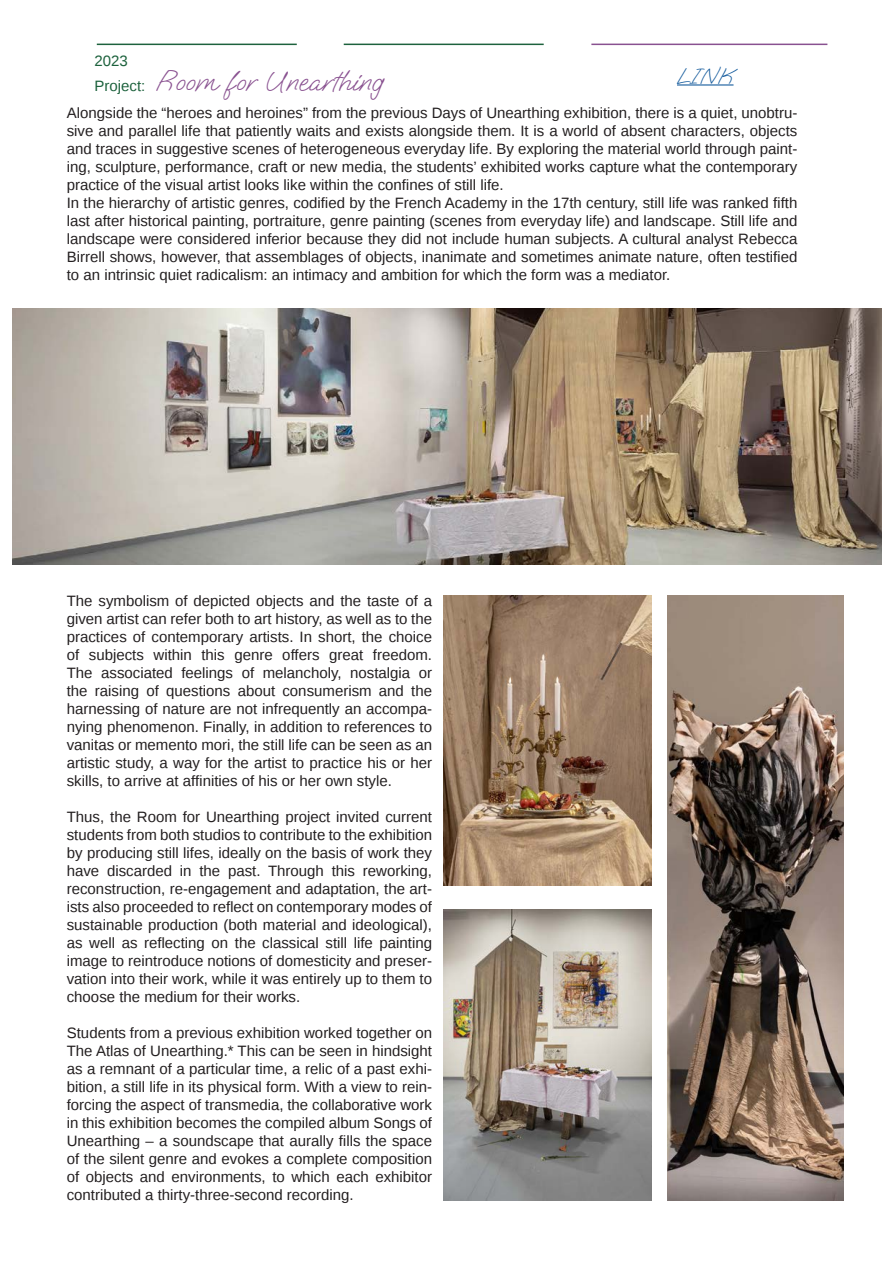
<style>
.page{position:relative;width:893px;height:1263px;background:#fff}
.page>*{position:absolute;margin:0;border:0;box-sizing:border-box;transform-origin:0 0}
.t1{font:30px "Oooh Baby";color:#895190}
.t2{font:22.5px "Oooh Baby";color:#175d9e}
.Paragraph_Style_1{font:15px/18px "Liberation Sans";color:#231f20;text-align:justify}
.t3{font:15px "Liberation Sans";color:#1d623d}
</style>
<div class="page">
<hr style="left:344px;top:44px;width:200px;height:1px;background:#1d623d">
<hr style="left:591px;top:44px;width:236px;height:1px;background:#895190">
<hr style="left:97px;top:44px;width:200px;height:1px;background:#1d623d">
<img style="left:444px;top:595px;width:207px;height:291px">
<img style="left:444px;top:910px;width:207px;height:290px">
<img style="left:667px;top:595px;width:176px;height:605px">
<img style="left:12px;top:308px;width:870px;height:256px">
<hr style="left:677px;top:84px;width:56px;height:2px;background:#175d9e">
<p class="t3" style="left:94px;top:53px;width:35px">2023</p>
<p class="t3" style="left:94px;top:78px;width:52px">Project:</p>
<p class="t1" style="left:156px;top:60px;width:228px">Room for Unearthing</p>
<p class="t2" style="left:677px;top:60px;width:58px">LINK</p>
<p class="Paragraph_Style_1" style="left:67px;top:104px;width:732px">Alongside the “heroes and heroines” from the previous Days of Unearthing exhibition, there is a quiet, unobtru&shy;sive and parallel life that patiently waits and exists alongside them. It is a world of absent characters, objects and traces in suggestive scenes of heterogeneous everyday life. By exploring the material world through paint&shy;ing, sculpture, performance, craft or new media, the students’ exhibited works capture what the contemporary practice of the visual artist looks like within the confines of still life.</p>
<p class="Paragraph_Style_1" style="left:67px;top:194px;width:732px">In the hierarchy of artistic genres, codified by the French Academy in the 17th century, still life was ranked fifth last after historical painting, portraiture, genre painting (scenes from everyday life) and landscape. Still life and landscape were considered inferior because they did not include human subjects. A cultural analyst Rebecca Birrell shows, however, that assemblages of objects, inanimate and sometimes animate nature, often testified to an intrinsic quiet radicalism: an intimacy and ambition for which the form was a mediator.</p>
<p class="Paragraph_Style_1" style="left:67px;top:592px;width:367px">The symbolism of depicted objects and the taste of a given artist can refer both to art history, as well as to the practices of contemporary artists. In short, the choice of subjects within this genre offers great freedom.<br>The associated feelings of melancholy, nostalgia or the raising of questions about consumerism and the harnessing of nature are not infrequently an accompa&shy;nying phenomenon. Finally, in addition to references to vanitas or memento mori, the still life can be seen as an artistic study, a way for the artist to practice his or her skills, to arrive at affinities of his or her own style.</p>
<p class="Paragraph_Style_1" style="left:67px;top:808px;width:367px">Thus, the Room for Unearthing project invited current students from both studios to contribute to the exhibition by producing still lifes, ideally on the basis of work they have discarded in the past. Through this reworking, reconstruction, re-engagement and adaptation, the art&shy;ists also proceeded to reflect on contemporary modes of sustainable production (both material and ideological), as well as reflecting on the classical still life painting image to reintroduce notions of domesticity and preser&shy;vation into their work, while it was entirely up to them to choose the medium for their works.</p>
<p class="Paragraph_Style_1" style="left:67px;top:1024px;width:367px">Students from a previous exhibition worked together on The Atlas of Unearthing.* This can be seen in hindsight as a remnant of a particular time, a relic of a past exhi&shy;bition, a still life in its physical form. With a view to rein&shy;forcing the aspect of transmedia, the collaborative work in this exhibition becomes the compiled album Songs of Unearthing – a soundscape that aurally fills the space of the silent genre and evokes a complete composition of objects and environments, to which each exhibitor contributed a thirty-three-second recording.</p>
</div>
